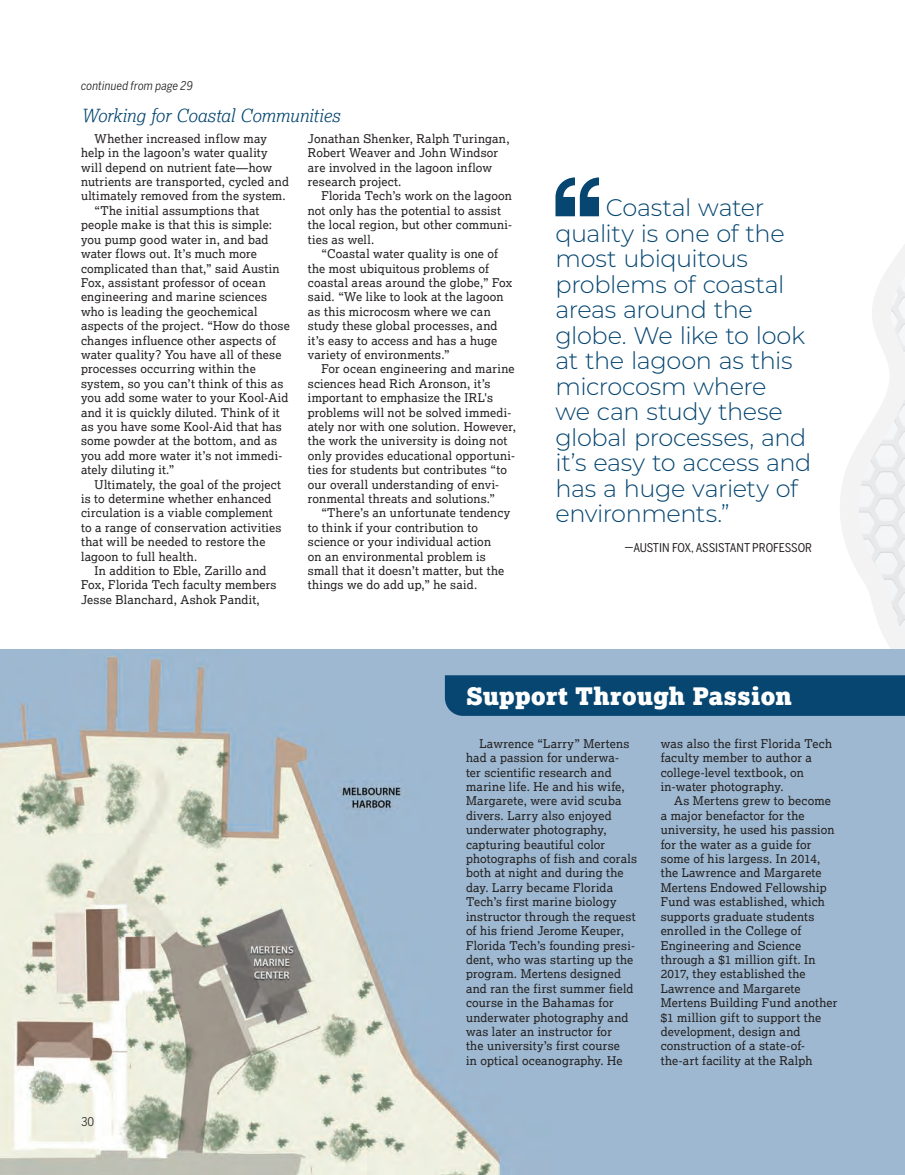
<style>
.page{position:relative;width:905px;height:1175px;background:#fff}
.page>*{position:absolute;margin:0;border:0;box-sizing:border-box;transform-origin:0 0}
.COVID_Pull_Quote{font:300 24px/25.5px "Montserrat";letter-spacing:-.015em;color:#064671}
.IRL_Subhead{font:900 24px "Lexia";color:#fff}
.IRL_subhead_2{font:italic 300 18px "Lexia";letter-spacing:-.015em;color:#064671}
.Feature_Body_text{font:12px/14.4px "Lexia";letter-spacing:.015em;color:#231f20}
.Pull_Quote_attributi{font:12px "Benton Sans Condensed";letter-spacing:-.01em;color:#231f20}
.continued{font:italic 12px "Benton Sans Condensed";letter-spacing:.01em;color:#231f20}
.t1{font:12px "Benton Sans Condensed";color:#231f20}
</style>
<div class="page">
<img style="left:0;top:649px;width:904px;height:525px">
<svg style="left:445px;top:177px;width:459px;height:587px"></svg>
<p class="continued" style="left:81px;top:79px;width:113px">continued from page 29</p>
<p class="IRL_subhead_2" style="left:81px;top:104px;width:260px">Working for Coastal Communities</p>
<p class="Feature_Body_text" style="left:81px;top:131px;width:209px;text-indent:14px">Whether increased inflow may help in the lagoon’s water quality will depend on nutrient fate—how nutrients are transported, cycled and ultimately removed from the system.</p>
<p class="Feature_Body_text" style="left:81px;top:203px;width:210px;text-indent:14px">“The initial assumptions that people make is that this is simple: you pump good water in, and bad water flows out. It’s much more complicated than that,” said Austin<br>Fox, assistant professor of ocean engineering and marine sciences who is leading the geochemical aspects of the project. “How do those changes influence other aspects of water quality? You have all of these processes occurring within the system, so you can’t think of this as you add some water to your Kool-Aid and it is quickly diluted. Think of it as you have some Kool-Aid that has some powder at the bottom, and as you add more water it’s not immedi&shy;ately diluting it.”</p>
<p class="Feature_Body_text" style="left:81px;top:477px;width:202px;text-indent:14px">Ultimately, the goal of the project is to determine whether enhanced circulation is a viable complement to a range of conservation activities that will be needed to restore the lagoon to full health.</p>
<p class="Feature_Body_text" style="left:81px;top:563px;width:197px;text-indent:14px">In addition to Eble, Zarillo and<br>Fox, Florida Tech faculty members<br>Jesse Blanchard, Ashok Pandit,</p>
<p class="Feature_Body_text" style="left:308px;top:131px;width:203px">Jonathan Shenker, Ralph Turingan,<br>Robert Weaver and John Windsor are involved in the lagoon inflow research project.</p>
<p class="Feature_Body_text" style="left:308px;top:189px;width:206px;text-indent:14px">Florida Tech’s work on the lagoon not only has the potential to assist the local region, but other communi&shy;ties as well.</p>
<p class="Feature_Body_text" style="left:308px;top:246px;width:206px;text-indent:14px">“Coastal water quality is one of the most ubiquitous problems of coastal areas around the globe,” Fox said. “We like to look at the lagoon as this microcosm where we can study these global processes, and it’s easy to access and has a huge variety of environments.”</p>
<p class="Feature_Body_text" style="left:308px;top:361px;width:209px;text-indent:14px">For ocean engineering and marine sciences head Rich Aronson, it’s important to emphasize the IRL's problems will not be solved immedi&shy;ately nor with one solution. However, the work the university is doing not only provides educational opportuni&shy;ties for students but contributes “to our overall understanding of envi&shy;ronmental threats and solutions.”</p>
<p class="Feature_Body_text" style="left:308px;top:505px;width:204px;text-indent:14px">“There’s an unfortunate tendency to think if your contribution to science or your individual action<br>on an environmental problem is small that it doesn’t matter, but the things we do add up,” he said.</p>
<p class="COVID_Pull_Quote" style="left:555px;top:194px;width:257px;text-indent:50px">Coastal water quality is one of the most ubiquitous problems of coastal areas around the globe. We like to look at the lagoon as this microcosm where<br>we can study these global processes, and it’s easy to access and has a huge variety of environments.”</p>
<p class="Pull_Quote_attributi" style="left:624px;top:541px;width:189px">—AUSTIN FOX, ASSISTANT PROFESSOR</p>
<p class="IRL_Subhead" style="left:466px;top:680px;width:327px">Support Through Passion</p>
<p class="t1" style="left:82px;top:1114px;width:14px">30</p>
<p class="Feature_Body_text" style="left:466px;top:736px;width:172px;text-indent:14px">Lawrence “Larry” Mertens had a passion for underwa-<br>ter scientific research and marine life. He and his wife,<br>Margarete, were avid scuba divers. Larry also enjoyed underwater photography, capturing beautiful color photographs of fish and corals both at night and during the day. Larry became Florida<br>Tech’s first marine biology instructor through the request of his friend Jerome Keuper,<br>Florida Tech’s founding presi&shy;dent, who was starting up the program. Mertens designed and ran the first summer field course in the Bahamas for underwater photography and was later an instructor for<br>the university’s first course<br>in optical oceanography. He</p>
<p class="Feature_Body_text" style="left:660px;top:736px;width:173px">was also the first Florida Tech faculty member to author a college-level textbook, on in-water photography.</p>
<p class="Feature_Body_text" style="left:660px;top:793px;width:178px;text-indent:14px">As Mertens grew to become a major benefactor for the university, he used his passion for the water as a guide for some of his largess. In 2014, the Lawrence and Margarete<br>Mertens Endowed Fellowship<br>Fund was established, which supports graduate students enrolled in the College of<br>Engineering and Science through a $1 million gift. In<br>2017, they established the<br>Lawrence and Margarete<br>Mertens Building Fund another $1 million gift to support the development, design and construction of a state-of&shy;the-art facility at the Ralph</p>
</div>
